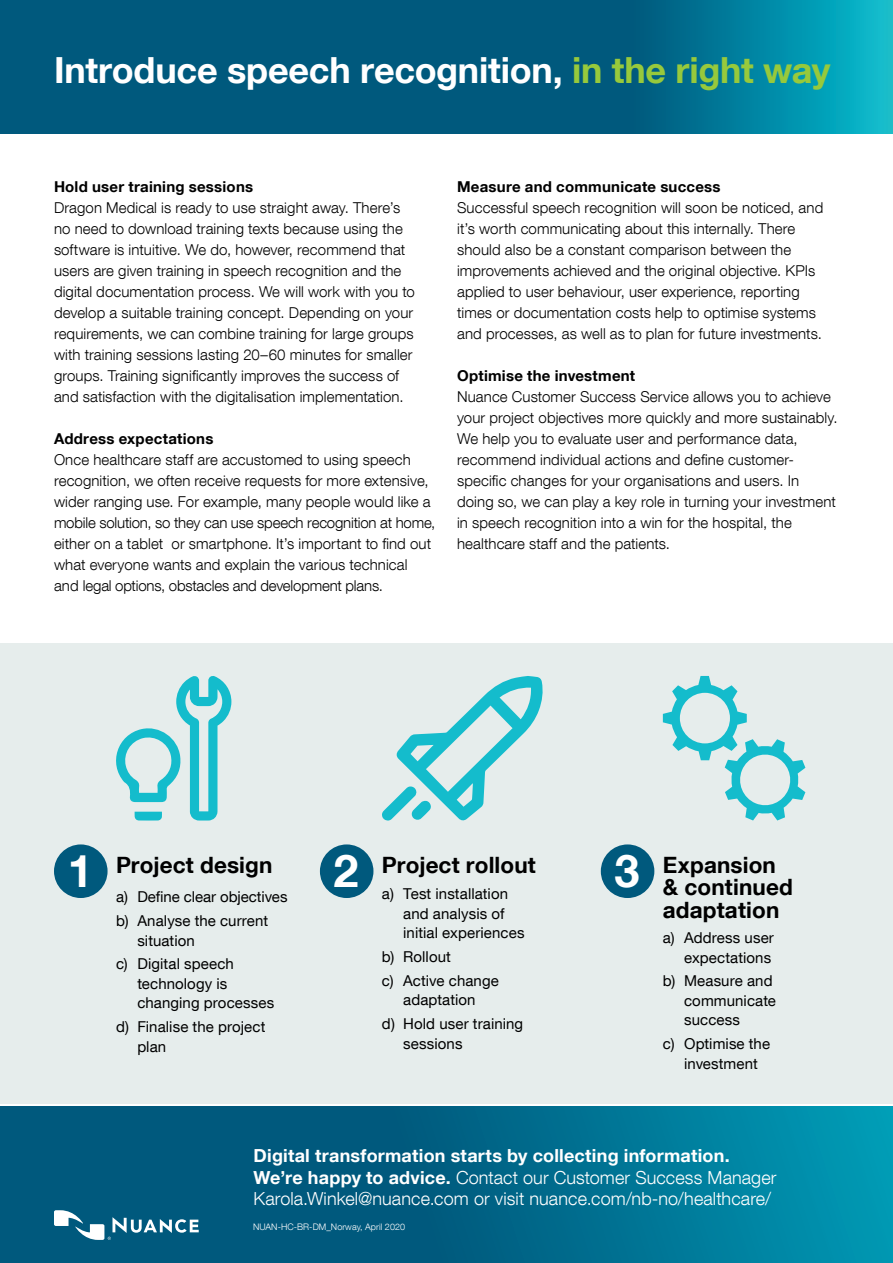
<style>
.page{position:relative;width:893px;height:1263px;background:#fff}
.page>*{position:absolute;margin:0;border:0;box-sizing:border-box;transform-origin:0 0}
.t1{font:700 45px "Helvetica Neue LT Com";color:#fff}
.t2{font:700 36px "Helvetica Neue LT Com";letter-spacing:-.005em;color:#fff}
.t3{font:700 22.5px/22.5px "Helvetica Neue LT Com";letter-spacing:.005em;color:#000}
.t4{font:300 18px/21.6px "Helvetica Neue LT Com";letter-spacing:.005em;color:#fff}
.t5{font:300 15px/21px "Helvetica Neue LT Com";letter-spacing:.005em;color:#000}
.t6{font:15px/19.5px "Helvetica Neue LT Com";letter-spacing:.005em;color:#000}
.t7{font:700 15px "Helvetica Neue LT Com";letter-spacing:.015em;color:#000}
.t8{font:300 9px "Helvetica Neue LT Com";letter-spacing:.005em;color:#fff}
.s1{color:#97c93c}
.s2{font-weight:700}
</style>
<div class="page">
<div style="left:0;top:643px;width:893px;height:461px;background:#e6edec"></div>
<svg style="left:0;top:1106px;width:893px;height:157px;background:#006a8c"></svg>
<svg style="left:0;top:0;width:893px;height:134px;background:#006788"></svg>
<div style="left:601px;top:844px;width:53px;height:54px;background:#00597d;border-radius:50%"></div>
<div style="left:320px;top:844px;width:53px;height:54px;background:#00597d;border-radius:50%"></div>
<div style="left:54px;top:844px;width:54px;height:54px;background:#00597d;border-radius:50%"></div>
<svg style="left:663px;top:676px;width:142px;height:144px"></svg>
<svg style="left:382px;top:676px;width:161px;height:145px"></svg>
<svg style="left:116px;top:676px;width:115px;height:144px"></svg>
<svg style="left:54px;top:1210px;width:145px;height:30px"></svg>
<h2 class="t2" style="left:54px;top:47px;width:778px">Introduce speech recognition, <span class="s1">in the right way</span></h2>
<p class="t7" style="left:54px;top:177px;width:201px">Hold user training sessions</p>
<p class="t5" style="left:54px;top:197px;width:362px">Dragon Medical is ready to use straight away. There’s no need to download training texts because using the software is intuitive. We do, however, recommend that users are given training in speech recognition and the digital documentation process. We will work with you to develop a suitable training concept. Depending on your requirements, we can combine training for large groups with training sessions lasting 20–60 minutes for smaller groups. Training significantly improves the success of and satisfaction with the digitalisation implementation.</p>
<p class="t7" style="left:54px;top:429px;width:161px">Address expectations</p>
<p class="t5" style="left:54px;top:449px;width:383px">Once healthcare staff are accustomed to using speech recognition, we often receive requests for more extensive, wider ranging use. For example, many people would like a mobile solution, so they can use speech recognition at home, either on a tablet or smartphone. It’s important to find out what everyone wants and explain the various technical and legal options, obstacles and development plans.</p>
<p class="t7" style="left:457px;top:177px;width:265px">Measure and communicate success</p>
<p class="t5" style="left:457px;top:197px;width:368px">Successful speech recognition will soon be noticed, and it’s worth communicating about this internally. There should also be a constant comparison between the improvements achieved and the original objective. KPIs applied to user behaviour, user experience, reporting times or documentation costs help to optimise systems and processes, as well as to plan for future investments.</p>
<p class="t7" style="left:457px;top:366px;width:180px">Optimise the investment</p>
<p class="t5" style="left:457px;top:386px;width:382px">Nuance Customer Success Service allows you to achieve your project objectives more quickly and more sustainably.<br>We help you to evaluate user and performance data, recommend individual actions and define customer&shy;specific changes for your organisations and users. In doing so, we can play a key role in turning your investment in speech recognition into a win for the hospital, the healthcare staff and the patients.</p>
<h1 class="t1" style="left:68px;top:843px;width:27px">1</h1>
<h1 class="t1" style="left:334px;top:843px;width:27px">2</h1>
<h1 class="t1" style="left:614px;top:843px;width:27px">3</h1>
<h3 class="t3" style="left:116px;top:853px;width:158px">Project design</h3>
<p class="t6" style="left:116px;top:885px;width:173px;line-height:23.7px">a) Define clear objectives b) Analyse the current</p>
<p class="t6" style="left:116px;top:928px;width:119px;line-height:23.7px;text-indent:21px">situation<br>c) Digital speech</p>
<p class="t6" style="left:137px;top:973px;width:138px">technology is changing processes</p>
<p class="t6" style="left:137px;top:1016px;width:130px;text-indent:-21px">d) Finalise the project plan</p>
<h3 class="t3" style="left:382px;top:853px;width:155px">Project rollout</h3>
<p class="t6" style="left:403px;top:884px;width:123px;text-indent:-21px">a) Test installation and analysis of initial experiences</p>
<p class="t6" style="left:382px;top:944px;width:118px;line-height:23.7px">b) Rollout<br>c) Active change</p>
<p class="t6" style="left:382px;top:988px;width:143px;line-height:23.7px;text-indent:21px">adaptation<br>d) Hold user training</p>
<p class="t6" style="left:403px;top:1033px;width:61px">sessions</p>
<h3 class="t3" style="left:663px;top:853px;width:131px">Expansion &amp; continued adaptation</h3>
<p class="t6" style="left:663px;top:927px;width:113px;text-align:right">a) Address user expectations</p>
<p class="t6" style="left:684px;top:971px;width:93px;text-indent:-21px">b) Measure and communicate success</p>
<p class="t6" style="left:663px;top:1033px;width:109px;text-align:center">c) Optimise the investment</p>
<p class="t4" style="left:254px;top:1145px;width:524px"><span class="s2">Digital transformation starts by collecting information.<br>We’re happy to advice.</span> Contact our Customer Success Manager<br>Karola.Winkel@nuance.com or visit nuance.com/nb-no/healthcare/</p>
<p class="t8" style="left:253px;top:1221px;width:154px">NUAN-HC-BR-DM_Norway, April 2020</p>
</div>
